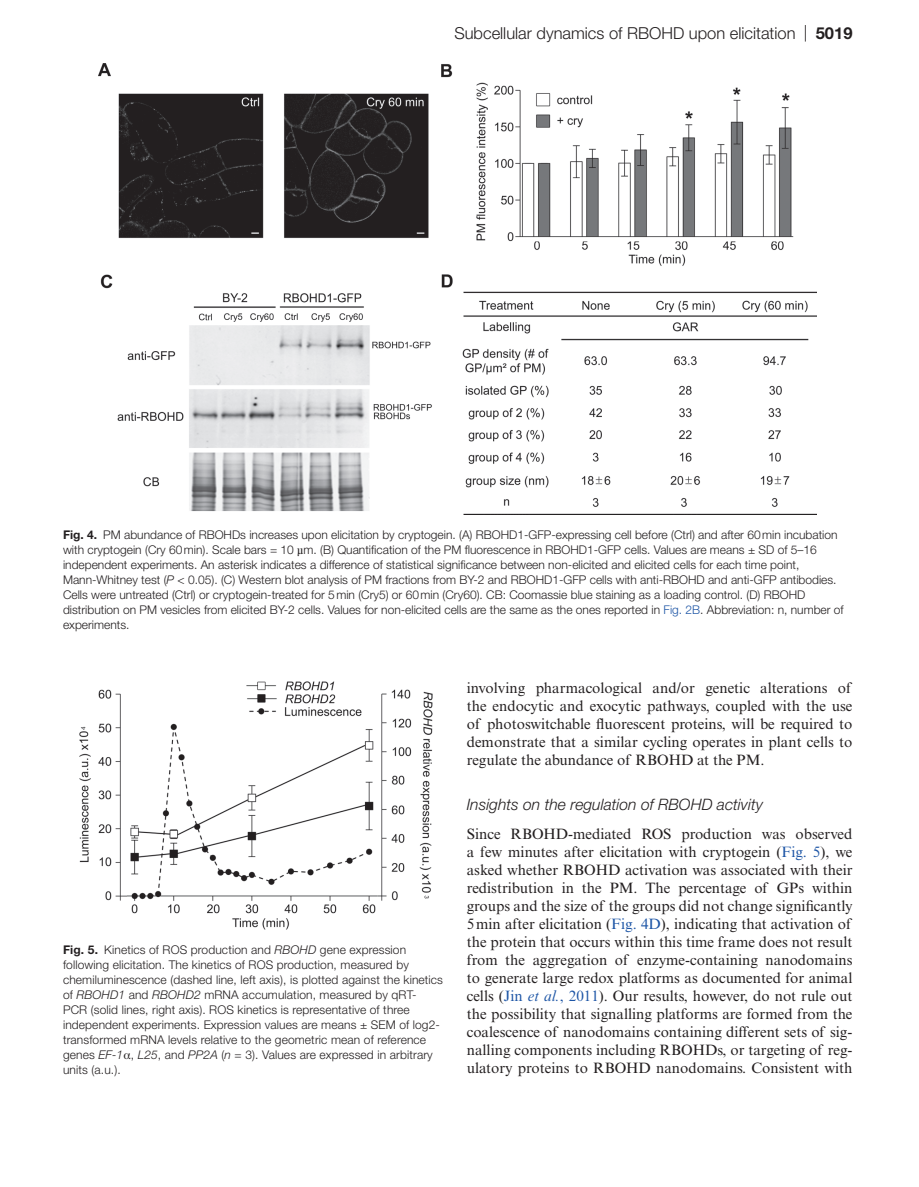
<style>
.page{position:relative;width:919px;height:1187px;background:#fff}
.page>*{position:absolute;margin:0;border:0;box-sizing:border-box;transform-origin:0 0}
.t1{font:300 16.5px "Helvetica Neue LT Std";color:#231f20}
.t2{font:italic 300 15.75px "Helvetica Neue LT Std";color:#231f20}
.t3{font:15px/18px "Times New Roman MT Std";color:#231f20;text-align:justify}
.t4{font:300 12px/15px "Helvetica Neue LT Std";color:#231f20}
.s1{font-weight:700}
.s2{font-family:"Gandhari Unicode";font-weight:400}
.s3{font-style:italic}
.s4{color:#1e56a6}
.s5{font-style:italic;color:#1e56a6}
</style>
<div class="page">
<img style="left:99px;top:63px;width:717px;height:451px">
<img style="left:80px;top:681px;width:352px;height:248px">
<h1 class="t1" style="left:454px;top:23px;width:399px">Subcellular dynamics of RBOHD upon elicitation | <span class="s1">5019</span></h1>
<p class="t4" style="left:63px;top:526px;width:782px"><span class="s1">Fig. 4.</span> PM abundance of RBOHDs increases upon elicitation by cryptogein. (A) RBOHD1-GFP-expressing cell before (Ctrl) and after 60min incubation with cryptogein (Cry 60min). Scale bars = 10 <span class="s2">µ</span>m. (B) Quantification of the PM fluorescence in RBOHD1-GFP cells. Values are means ± SD of 5–16 independent experiments. An asterisk indicates a difference of statistical significance between non-elicited and elicited cells for each time point, Mann-Whitney test (<span class="s3">P</span> &lt; 0.05). (C) Western blot analysis of PM fractions from BY-2 and RBOHD1-GFP cells with anti-RBOHD and anti-GFP antibodies.<br>Cells were untreated (Ctrl) or cryptogein-treated for 5min (Cry5) or 60min (Cry60). CB: Coomassie blue staining as a loading control. (D) RBOHD distribution on PM vesicles from elicited BY-2 cells. Values for non-elicited cells are the same as the ones reported in <span class="s4">Fig. 2B</span>. Abbreviation: n, number of experiments.</p>
<p class="t4" style="left:63px;top:941px;width:381px"><span class="s1">Fig. 5.</span> Kinetics of ROS production and <span class="s3">RBOHD</span> gene expression following elicitation. The kinetics of ROS production, measured by chemiluminescence (dashed line, left axis), is plotted against the kinetics of <span class="s3">RBOHD1</span> and <span class="s3">RBOHD2</span> mRNA accumulation, measured by qRT-PCR (solid lines, right axis). ROS kinetics is representative of three independent experiments. Expression values are means ± SEM of log2- transformed mRNA levels relative to the geometric mean of reference genes <span class="s3">EF-1</span><span class="s2">α</span>, <span class="s3">L25</span>, and <span class="s3">PP2A</span> (<span class="s3">n</span> = 3). Values are expressed in arbitrary units (a.u.).</p>
<p class="t3" style="left:466px;top:679px;width:387px">involving pharmacological and/or genetic alterations of the endocytic and exocytic pathways, coupled with the use of photoswitchable fluorescent proteins, will be required to demonstrate that a similar cycling operates in plant cells to regulate the abundance of RBOHD at the PM.</p>
<h2 class="t2" style="left:466px;top:795px;width:298px">Insights on the regulation of RBOHD activity</h2>
<p class="t3" style="left:466px;top:824px;width:387px">Since RBOHD-mediated ROS production was observed a few minutes after elicitation with cryptogein (<span class="s4">Fig. 5</span>), we asked whether RBOHD activation was associated with their redistribution in the PM. The percentage of GPs within groups and the size of the groups did not change significantly 5min after elicitation (<span class="s4">Fig. 4D</span>), indicating that activation of the protein that occurs within this time frame does not result from the aggregation of enzyme-containing nanodomains to generate large redox platforms as documented for animal cells (<span class="s4">Jin</span> <span class="s5">et al.</span><span class="s4">, 2011</span>). Our results, however, do not rule out the possibility that signalling platforms are formed from the coalescence of nanodomains containing different sets of sig&shy;nalling components including RBOHDs, or targeting of reg&shy;ulatory proteins to RBOHD nanodomains. Consistent with</p>
</div>
